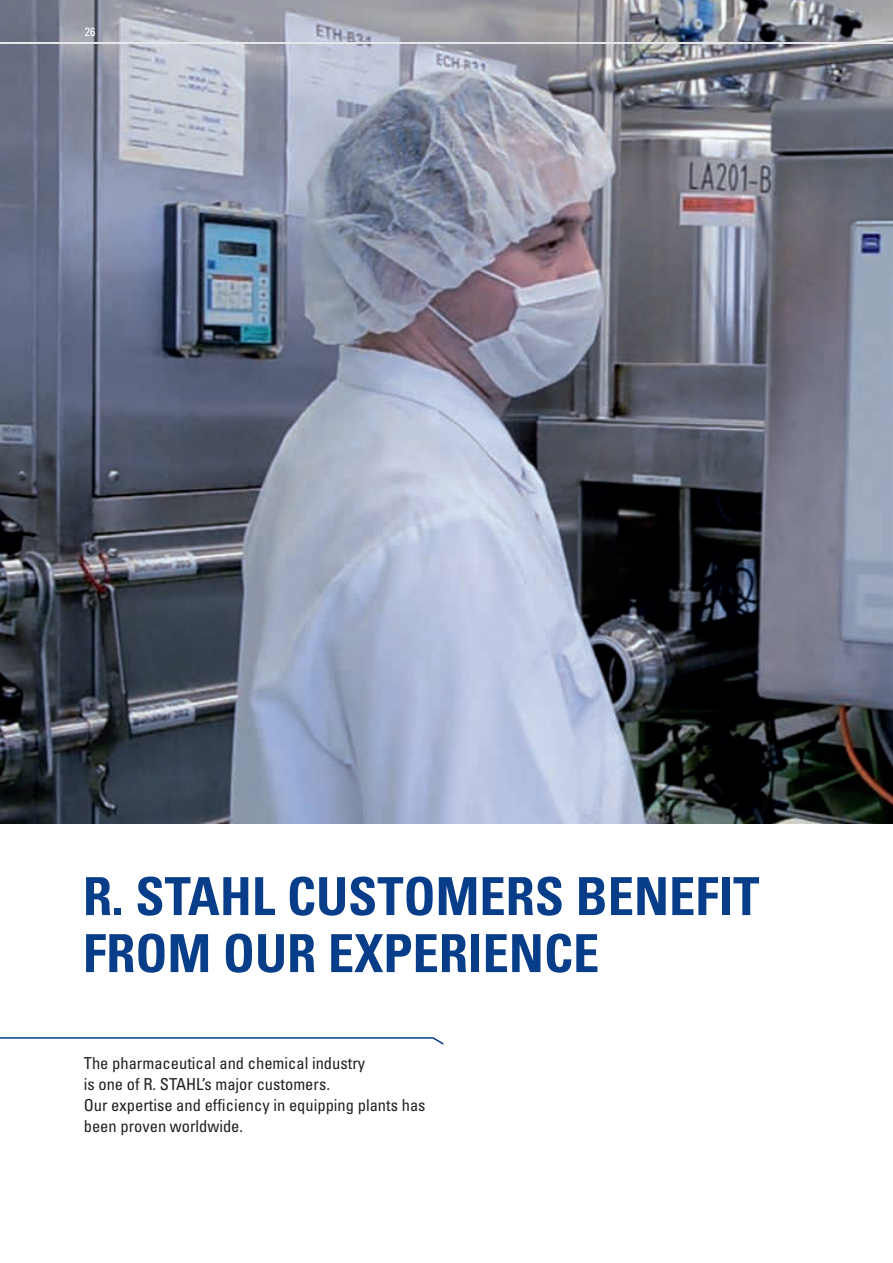
<style>
.page{position:relative;width:893px;height:1263px;background:#fff}
.page>*{position:absolute;margin:0;border:0;box-sizing:border-box;transform-origin:0 0}
.t1{font:700 condensed 52.5px/57px "Univers LT Std";color:#083e89}
.t2{font:condensed 16.5px/21px "Univers LT Std";color:#231f20}
.t3{font:condensed 12px "Univers LT Std";color:#fff}
</style>
<div class="page">
<img style="left:0;top:0;width:893px;height:823px">
<svg style="left:0;top:1037px;width:443px;height:8px"></svg>
<hr style="left:0;top:43px;width:893px;height:1px;background:#e6e7e9">
<p class="t3" style="left:85px;top:24px;width:12px">26</p>
<h1 class="t1" style="left:83px;top:868px;width:678px">R. STAHL CUSTOMERS BENEFIT<br>FROM OUR EXPERIENCE</h1>
<p class="t2" style="left:84px;top:1052px;width:343px">The pharmaceutical and chemical industry<br>is one of R. STAHL’s major customers.<br>Our expertise and efficiency in equipping plants has been proven worldwide.</p>
</div>
